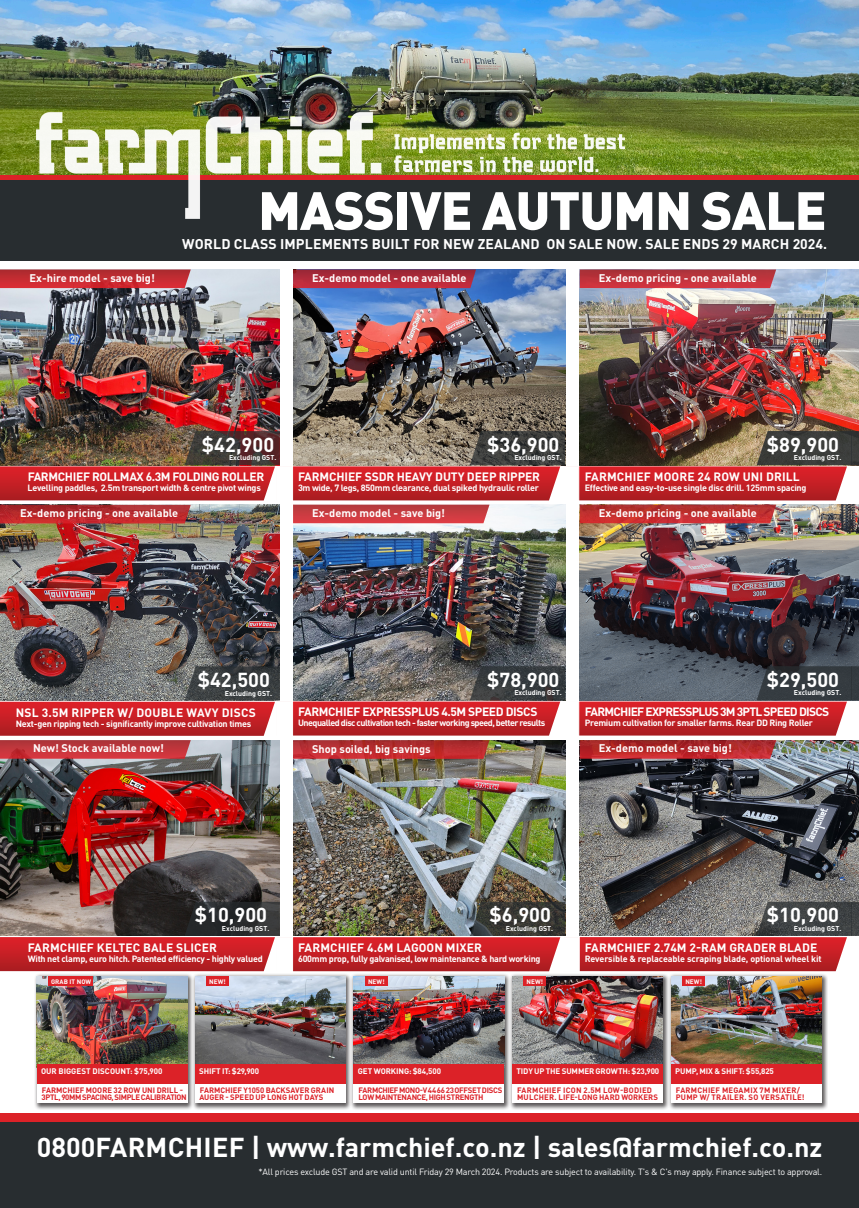
<style>
.page{position:relative;width:859px;height:1208px;background:#fff}
.page>*{position:absolute;margin:0;border:0;box-sizing:border-box;transform-origin:0 0}
.t1{font:900 53px "DINOT";letter-spacing:-.02em;color:#fff}
.t2{font:700 27px "DINOT";color:#fff}
.t3{font:700 20px "DINOT";color:#fff}
.t4{font:700 14px "DINOT";letter-spacing:.01em;color:#fff}
.t5{font:700 12px "DINOT";letter-spacing:.01em;color:#fff}
.t6{font:700 12px "DINOT";letter-spacing:-.03em;color:#fff}
.t7{font:700 12px "DINOT";letter-spacing:-.06em;color:#fff}
.t8{font:700 12px "DINOT";letter-spacing:-.01em;color:#fff}
.t9{font:700 12px "DINOT";letter-spacing:.02em;color:#fff}
.t10{font:700 11px "DINOT";color:#fff}
.t11{font:700 9px "DINOT";letter-spacing:-.03em;color:#fff}
.t12{font:9px "DINOT";letter-spacing:-.02em;color:#fff}
.t13{font:700 9px "DINOT";letter-spacing:-.06em;color:#fff}
.t14{font:700 9px "DINOT";letter-spacing:-.01em;color:#fff}
.t15{font:700 8px "DINOT";letter-spacing:-.01em;color:#fff}
.red_header{font:700 7.8px/7.8px "DINOT";letter-spacing:-.035em;color:#dc2228}
.red_header-2{font:700 7.8px/7.8px "DINOT";letter-spacing:-.04em;color:#dc2228}
.red_header-3{font:700 7.8px/7.8px "DINOT";letter-spacing:.025em;color:#dc2228}
.red_header-4{font:700 7.8px/7.8px "DINOT";color:#dc2228}
.red_header-5{font:700 7.8px/7.8px "DINOT";letter-spacing:.03em;color:#dc2228}
.t16{font:700 7px "DINOT";color:#fff}
.t17{font:700 6.4px "DINOT";letter-spacing:.01em;color:#fff}
</style>
<div class="page">
<div style="left:0;top:180px;width:859px;height:81px;background:#282d30"></div>
<div style="left:0;top:173px;width:859px;height:7px;background:#dc2228"></div>
<img style="left:0;top:0;width:859px;height:175px">
<div style="left:0;top:1118px;width:859px;height:90px;background:#282d30"></div>
<div style="left:0;top:1113px;width:859px;height:8px;background:#dc2228"></div>
<div style="left:34px;top:973px;width:160px;height:137px;background:#231f20;opacity:.75"></div>
<div style="left:37px;top:976px;width:150px;height:127px;background:#fff"></div>
<img style="left:37px;top:976px;width:150px;height:88px">
<div style="left:37px;top:1064px;width:150px;height:19px;background:#dc2228"></div>
<div style="left:48px;top:976px;width:45px;height:9px;background:#dc2228"></div>
<img style="left:580px;top:269px;width:279px;height:162px">
<img style="left:0;top:269px;width:280px;height:162px">
<svg style="left:0;top:269px;width:191px;height:19px;background:#c33239"></svg>
<img style="left:0;top:523px;width:280px;height:143px">
<img style="left:0;top:759px;width:280px;height:142px">
<img style="left:293px;top:269px;width:272px;height:162px">
<svg style="left:293px;top:269px;width:183px;height:19px;background:#ab2c3e"></svg>
<svg style="left:580px;top:269px;width:196px;height:19px;background:#bd3842"></svg>
<img style="left:580px;top:523px;width:279px;height:143px">
<img style="left:580px;top:759px;width:279px;height:142px">
<img style="left:293px;top:759px;width:272px;height:142px">
<img style="left:0;top:901px;width:859px;height:70px">
<div style="left:276px;top:937px;width:17px;height:35px;background:#fff"></div>
<img style="left:293px;top:523px;width:272px;height:143px">
<svg style="left:0;top:666px;width:859px;height:93px;background:#9d5356"></svg>
<div style="left:276px;top:700px;width:17px;height:37px;background:#fff"></div>
<img style="left:0;top:431px;width:859px;height:92px">
<div style="left:509px;top:973px;width:160px;height:137px;background:#231f20;opacity:.75"></div>
<div style="left:512px;top:976px;width:151px;height:127px;background:#fff"></div>
<img style="left:512px;top:976px;width:151px;height:88px">
<div style="left:512px;top:1064px;width:151px;height:19px;background:#dc2228"></div>
<div style="left:524px;top:976px;width:22px;height:9px;background:#dc2228"></div>
<div style="left:350px;top:973px;width:161px;height:137px;background:#231f20;opacity:.75"></div>
<div style="left:354px;top:976px;width:150px;height:127px;background:#fff"></div>
<img style="left:354px;top:976px;width:150px;height:88px">
<div style="left:354px;top:1064px;width:150px;height:19px;background:#dc2228"></div>
<div style="left:365px;top:976px;width:23px;height:9px;background:#dc2228"></div>
<div style="left:192px;top:973px;width:160px;height:137px;background:#231f20;opacity:.75"></div>
<div style="left:195px;top:976px;width:150px;height:127px;background:#fff"></div>
<img style="left:195px;top:976px;width:150px;height:88px">
<div style="left:195px;top:1064px;width:150px;height:19px;background:#dc2228"></div>
<div style="left:206px;top:976px;width:23px;height:9px;background:#dc2228"></div>
<div style="left:668px;top:973px;width:160px;height:137px;background:#231f20;opacity:.75"></div>
<div style="left:671px;top:976px;width:150px;height:127px;background:#fff"></div>
<img style="left:671px;top:976px;width:150px;height:88px">
<div style="left:671px;top:1064px;width:150px;height:19px;background:#dc2228"></div>
<div style="left:682px;top:976px;width:23px;height:9px;background:#dc2228"></div>
<img style="left:36px;top:112px;width:589px;height:106px">
<p class="t1" style="left:258px;top:175px;width:570px">MASSIVE AUTUMN SALE</p>
<p class="t10" style="left:30px;top:270px;width:127px">Ex-hire model - save big!</p>
<h3 class="t4" style="left:182px;top:234px;width:646px">WORLD CLASS IMPLEMENTS BUILT FOR NEW ZEALAND ON SALE NOW. SALE ENDS 29 MARCH 2024.</h3>
<p class="t10" style="left:312px;top:270px;width:156px">Ex-demo model - one available</p>
<p class="t10" style="left:599px;top:270px;width:160px">Ex-demo pricing - one available</p>
<p class="t3" style="left:202px;top:431px;width:74px">$42,900</p>
<p class="t16" style="left:229px;top:453px;width:49px">Excluding GST.</p>
<p class="t11" style="left:28px;top:482px;width:235px">Levelling paddles, 2.5m transport width &amp; centre pivot wings</p>
<p class="t6" style="left:28px;top:468px;width:238px">FARMCHIEF ROLLMAX 6.3M FOLDING ROLLER</p>
<p class="t3" style="left:487px;top:431px;width:74px">$36,900</p>
<p class="t16" style="left:514px;top:453px;width:49px">Excluding GST.</p>
<p class="t11" style="left:298px;top:482px;width:242px">3m wide, 7 legs, 850mm clearance, dual spiked hydraulic roller</p>
<p class="t8" style="left:298px;top:468px;width:243px">FARMCHIEF SSDR HEAVY DUTY DEEP RIPPER</p>
<p class="t3" style="left:767px;top:431px;width:74px">$89,900</p>
<p class="t16" style="left:794px;top:453px;width:49px">Excluding GST.</p>
<p class="t11" style="left:585px;top:482px;width:223px">Effective and easy-to-use single disc drill. 125mm spacing</p>
<p class="t5" style="left:585px;top:468px;width:216px">FARMCHIEF MOORE 24 ROW UNI DRILL</p>
<p class="t10" style="left:20px;top:506px;width:160px">Ex-demo pricing - one available</p>
<p class="t10" style="left:312px;top:505px;width:135px">Ex-demo model - save big!</p>
<p class="t10" style="left:599px;top:505px;width:160px">Ex-demo pricing - one available</p>
<p class="t3" style="left:198px;top:666px;width:74px">$42,500</p>
<p class="t16" style="left:225px;top:688px;width:49px">Excluding GST.</p>
<p class="t11" style="left:16px;top:718px;width:237px">Next-gen ripping tech - significantly improve cultivation times</p>
<p class="t9" style="left:16px;top:704px;width:242px">NSL 3.5M RIPPER W/ DOUBLE WAVY DISCS</p>
<p class="t3" style="left:487px;top:666px;width:74px">$78,900</p>
<p class="t16" style="left:514px;top:688px;width:49px">Excluding GST.</p>
<p class="t13" style="left:298px;top:717px;width:249px">Unequalled disc cultivation tech - faster working speed, better results</p>
<p class="t6" style="left:298px;top:703px;width:241px">FARMCHIEF EXPRESSPLUS 4.5M SPEED DISCS</p>
<p class="t3" style="left:767px;top:666px;width:74px">$29,500</p>
<p class="t16" style="left:794px;top:688px;width:49px">Excluding GST.</p>
<p class="t11" style="left:585px;top:717px;width:230px">Premium cultivation for smaller farms. Rear DD Ring Roller</p>
<p class="t7" style="left:585px;top:703px;width:246px">FARMCHIEF EXPRESSPLUS 3M 3PTL SPEED DISCS</p>
<p class="t10" style="left:33px;top:741px;width:132px">New! Stock available now!</p>
<p class="t10" style="left:312px;top:741px;width:120px">Shop soiled, big savings</p>
<p class="t10" style="left:599px;top:741px;width:135px">Ex-demo model - save big!</p>
<p class="t3" style="left:195px;top:901px;width:74px">$10,900</p>
<p class="t16" style="left:222px;top:923px;width:49px">Excluding GST.</p>
<p class="t11" style="left:28px;top:952px;width:236px">With net clamp, euro hitch. Patented efficiency - highly valued</p>
<p class="t5" style="left:28px;top:939px;width:191px">FARMCHIEF KELTEC BALE SLICER</p>
<p class="t3" style="left:490px;top:901px;width:63px">$6,900</p>
<p class="t16" style="left:506px;top:924px;width:49px">Excluding GST.</p>
<p class="t11" style="left:298px;top:952px;width:244px">600mm prop, fully galvanised, low maintenance &amp; hard working</p>
<p class="t5" style="left:298px;top:939px;width:185px">FARMCHIEF 4.6M LAGOON MIXER</p>
<p class="t3" style="left:767px;top:901px;width:74px">$10,900</p>
<p class="t16" style="left:794px;top:923px;width:49px">Excluding GST.</p>
<p class="t14" style="left:585px;top:952px;width:238px">Reversible &amp; replaceable scraping blade, optional wheel kit</p>
<p class="t5" style="left:585px;top:939px;width:234px">FARMCHIEF 2.74M 2-RAM GRADER BLADE</p>
<p class="t17" style="left:51px;top:977px;width:42px">GRAB IT NOW</p>
<p class="t17" style="left:209px;top:977px;width:18px">NEW!</p>
<p class="t17" style="left:368px;top:977px;width:18px">NEW!</p>
<p class="t17" style="left:527px;top:977px;width:18px">NEW!</p>
<p class="t17" style="left:685px;top:977px;width:18px">NEW!</p>
<p class="t15" style="left:41px;top:1065px;width:123px">OUR BIGGEST DISCOUNT: $75,900</p>
<p class="red_header" style="left:42px;top:1085px;width:147px">FARMCHIEF MOORE 32 ROW UNI DRILL -<br>3PTL, 90MM SPACING, SIMPLE CALIBRATION</p>
<p class="t15" style="left:199px;top:1065px;width:62px">SHIFT IT: $29,900</p>
<p class="red_header-4" style="left:199px;top:1085px;width:136px">FARMCHIEF Y1050 BACKSAVER GRAIN<br>AUGER - SPEED UP LONG HOT DAYS</p>
<p class="t15" style="left:358px;top:1065px;width:85px">GET WORKING: $84,500</p>
<p class="red_header-2" style="left:358px;top:1085px;width:145px">FARMCHIEF MONO-V 44 66 23 OFFSET DISCS<br>LOW MAINTENANCE, HIGH STRENGTH</p>
<p class="t15" style="left:516px;top:1065px;width:144px">TIDY UP THE SUMMER GROWTH: $23,900</p>
<p class="red_header-3" style="left:517px;top:1085px;width:142px">FARMCHIEF ICON 2.5M LOW-BODIED<br>MULCHER. LIFE-LONG HARD WORKERS</p>
<p class="t15" style="left:675px;top:1065px;width:100px">PUMP, MIX &amp; SHIFT: $55,825</p>
<p class="red_header-5" style="left:676px;top:1085px;width:130px">FARMCHIEF MEGAMIX 7M MIXER/<br>PUMP W/ TRAILER. SO VERSATILE!</p>
<p class="t2" style="left:37px;top:1128px;width:787px">0800FARMCHIEF | www.farmchief.co.nz | sales@farmchief.co.nz</p>
<p class="t12" style="left:258px;top:1165px;width:565px">*All prices exclude GST and are valid until Friday 29 March 2024. Products are subject to availability. T's &amp; C's may apply. Finance subject to approval.</p>
</div>
